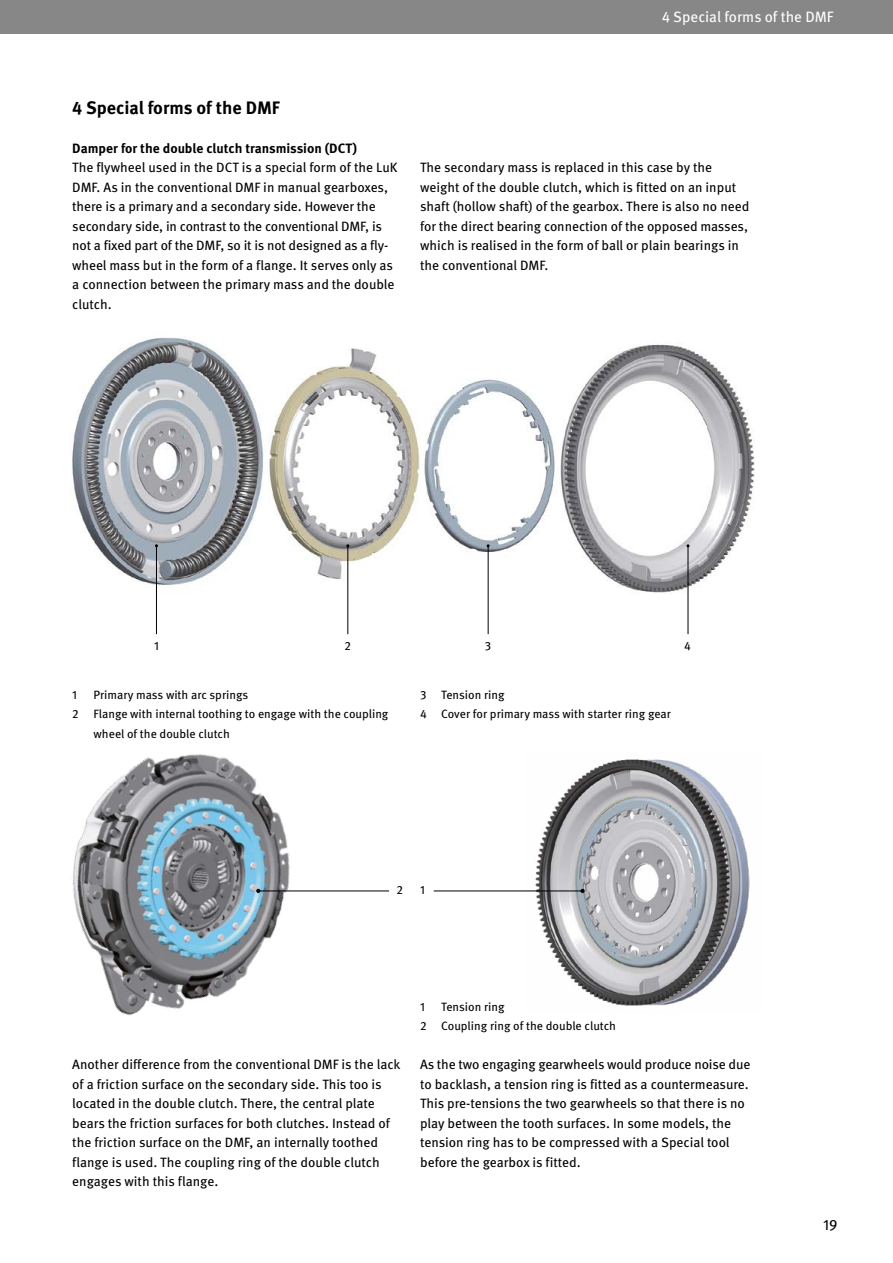
<style>
.page{position:relative;width:893px;height:1263px;background:#fff}
.page>*{position:absolute;margin:0;border:0;box-sizing:border-box;transform-origin:0 0}
.t1{font:700 18px "Meta OT";color:#000}
.t2{font:15px "Meta OT";color:#fff}
.t3{font:15px "Meta OT";color:#000}
.t4{font:13.5px/19.5px "Meta OT";letter-spacing:-.005em;color:#000}
.t5{font:700 13.5px "Meta OT";color:#000}
.t6{font:12px/19.5px "Meta OT";color:#000}
</style>
<div class="page">
<div style="left:0;top:0;width:893px;height:34px;background:#878787"></div>
<img style="left:72px;top:337px;width:683px;height:268px">
<hr style="left:488px;top:546px;width:1px;height:88px;background:#000">
<hr style="left:347px;top:546px;width:1px;height:88px;background:#000">
<hr style="left:156px;top:546px;width:1px;height:88px;background:#000">
<hr style="left:688px;top:546px;width:1px;height:88px;background:#000">
<img style="left:526px;top:759px;width:224px;height:247px">
<img style="left:72px;top:754px;width:274px;height:262px">
<svg style="left:580px;top:889px;width:5px;height:4px"></svg>
<hr style="left:434px;top:890px;width:149px;height:1px;background:#000">
<svg style="left:256px;top:889px;width:4px;height:4px"></svg>
<hr style="left:258px;top:890px;width:131px;height:1px;background:#000">
<p class="t2" style="left:662px;top:8px;width:173px">4 Special forms of the DMF</p>
<h1 class="t1" style="left:72px;top:96px;width:209px">4 Special forms of the DMF</h1>
<p class="t5" style="left:72px;top:140px;width:286px">Damper for the double clutch transmission (DCT)</p>
<p class="t4" style="left:72px;top:158px;width:327px">The flywheel used in the DCT is a special form of the LuK DMF. As in the conventional DMF in manual gearboxes, there is a primary and a secondary side. However the secondary side, in contrast to the conventional DMF, is not a fixed part of the DMF, so it is not designed as a fly&shy;wheel mass but in the form of a flange. It serves only as a connection between the primary mass and the double clutch.</p>
<p class="t4" style="left:420px;top:158px;width:331px">The secondary mass is replaced in this case by the weight of the double clutch, which is fitted on an input shaft (hollow shaft) of the gearbox. There is also no need for the direct bearing connection of the opposed masses, which is realised in the form of ball or plain bearings in the conventional DMF.</p>
<p class="t6" style="left:154px;top:636px;width:6px">1</p>
<p class="t6" style="left:344px;top:636px;width:8px">2</p>
<p class="t6" style="left:684px;top:636px;width:8px">4</p>
<p class="t6" style="left:420px;top:685px;width:252px">3 Tension ring<br>4 Cover for primary mass with starter ring gear</p>
<p class="t6" style="left:485px;top:636px;width:8px">3</p>
<p class="t6" style="left:72px;top:685px;width:6px">1</p>
<p class="t6" style="left:94px;top:685px;width:156px">Primary mass with arc springs</p>
<p class="t6" style="left:72px;top:705px;width:318px">2 Flange with internal toothing to engage with the coupling</p>
<p class="t6" style="left:94px;top:724px;width:138px">wheel of the double clutch</p>
<p class="t6" style="left:397px;top:880px;width:8px">2</p>
<p class="t6" style="left:420px;top:880px;width:6px">1</p>
<p class="t4" style="left:72px;top:1055px;width:330px">Another difference from the conventional DMF is the lack of a friction surface on the secondary side. This too is located in the double clutch. There, the central plate bears the friction surfaces for both clutches. Instead of the friction surface on the DMF, an internally toothed flange is used. The coupling ring of the double clutch engages with this flange.</p>
<p class="t6" style="left:420px;top:997px;width:198px;text-indent:21px">Tension ring<br>2 Coupling ring of the double clutch</p>
<p class="t6" style="left:420px;top:997px;width:6px">1</p>
<p class="t4" style="left:420px;top:1055px;width:332px">As the two engaging gearwheels would produce noise due to backlash, a tension ring is fitted as a countermeasure.<br>This pre-tensions the two gearwheels so that there is no play between the tooth surfaces. In some models, the tension ring has to be compressed with a Special tool before the gearbox is fitted.</p>
<p class="t3" style="left:823px;top:1215px;width:16px">19</p>
</div>
